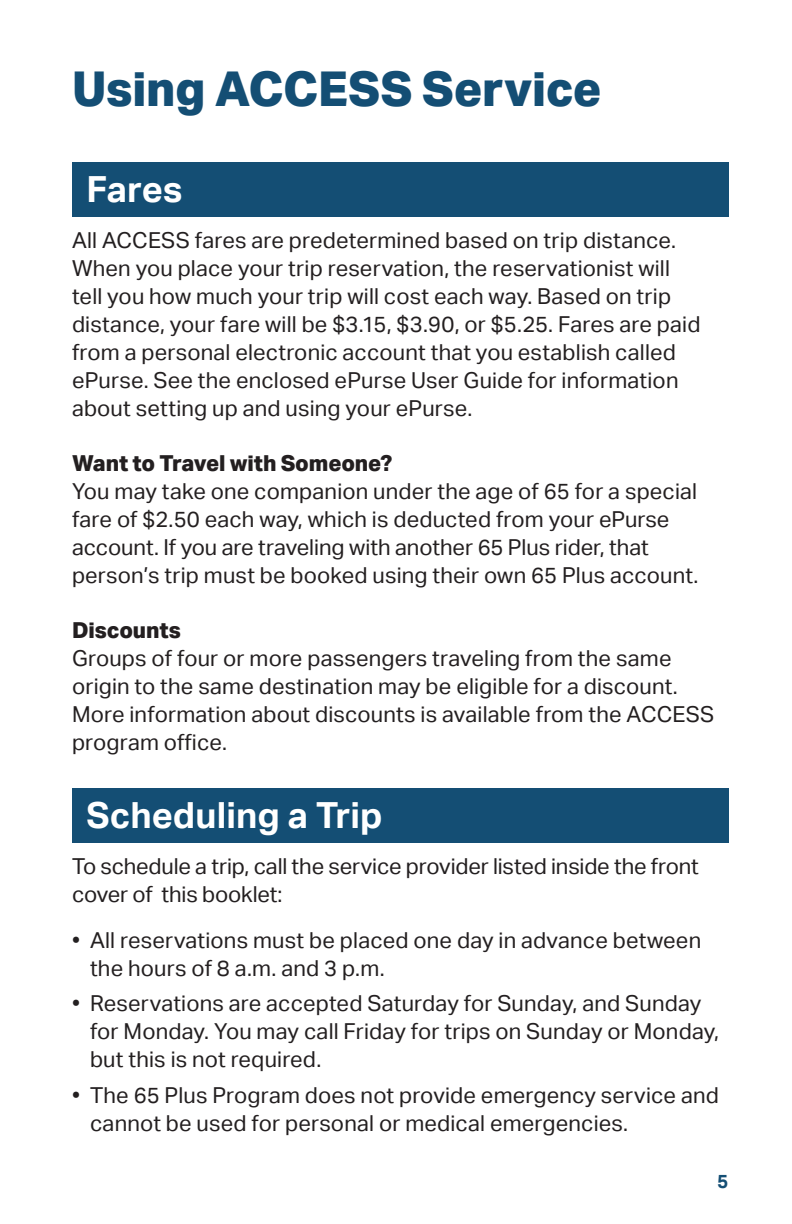
<style>
.page{position:relative;width:792px;height:1224px;background:#fff}
.page>*{position:absolute;margin:0;border:0;box-sizing:border-box;transform-origin:0 0}
.t1{font:800 48px "Aktiv Grotesk";letter-spacing:-.005em;color:#144e74}
.t2{font:700 36px "Aktiv Grotesk";color:#fff}
.Body{font:22px/28px "Aktiv Grotesk";letter-spacing:.005em;color:#231f20}
.t3{font:800 22px "Aktiv Grotesk";letter-spacing:-.005em;color:#231f20}
.t4{font:700 19px "Aktiv Grotesk";color:#144e74}
</style>
<div class="page">
<div style="left:72px;top:162px;width:657px;height:55px;background:#144e74"></div>
<div style="left:72px;top:788px;width:657px;height:55px;background:#144e74"></div>
<h1 class="t1" style="left:72px;top:62px;width:531px">Using ACCESS Service</h1>
<h2 class="t2" style="left:86px;top:169px;width:98px">Fares</h2>
<p class="Body" style="left:72px;top:227px;width:630px">All ACCESS fares are predetermined based on trip distance.<br>When you place your trip reservation, the reservationist will tell you how much your trip will cost each way. Based on trip distance, your fare will be $3.15, $3.90, or $5.25. Fares are paid from a personal electronic account that you establish called ePurse. See the enclosed ePurse User Guide for information about setting up and using your ePurse.</p>
<h3 class="t3" style="left:72px;top:451px;width:322px">Want to Travel with Someone?</h3>
<p class="Body" style="left:72px;top:478px;width:628px">You may take one companion under the age of 65 for a special fare of $2.50 each way, which is deducted from your ePurse account. If you are traveling with another 65 Plus rider, that person’s trip must be booked using their own 65 Plus account.</p>
<h3 class="t3" style="left:72px;top:618px;width:110px">Discounts</h3>
<p class="Body" style="left:72px;top:645px;width:644px">Groups of four or more passengers traveling from the same origin to the same destination may be eligible for a discount.<br>More information about discounts is available from the ACCESS program office.</p>
<h2 class="t2" style="left:86px;top:795px;width:298px">Scheduling a Trip</h2>
<p class="Body" style="left:72px;top:853px;width:628px">To schedule a trip, call the service provider listed inside the front cover of this booklet:</p>
<p class="Body" style="left:90px;top:927px;width:613px;text-indent:-18px">• All reservations must be placed one day in advance between the hours of 8 a.m. and 3 p.m.</p>
<p class="Body" style="left:90px;top:990px;width:631px;text-indent:-18px">• Reservations are accepted Saturday for Sunday, and Sunday for Monday. You may call Friday for trips on Sunday or Monday, but this is not required.</p>
<p class="Body" style="left:90px;top:1081px;width:630px;text-indent:-18px">• The 65 Plus Program does not provide emergency service and cannot be used for personal or medical emergencies.</p>
<p class="t4" style="left:717px;top:1170px;width:13px">5</p>
</div>
